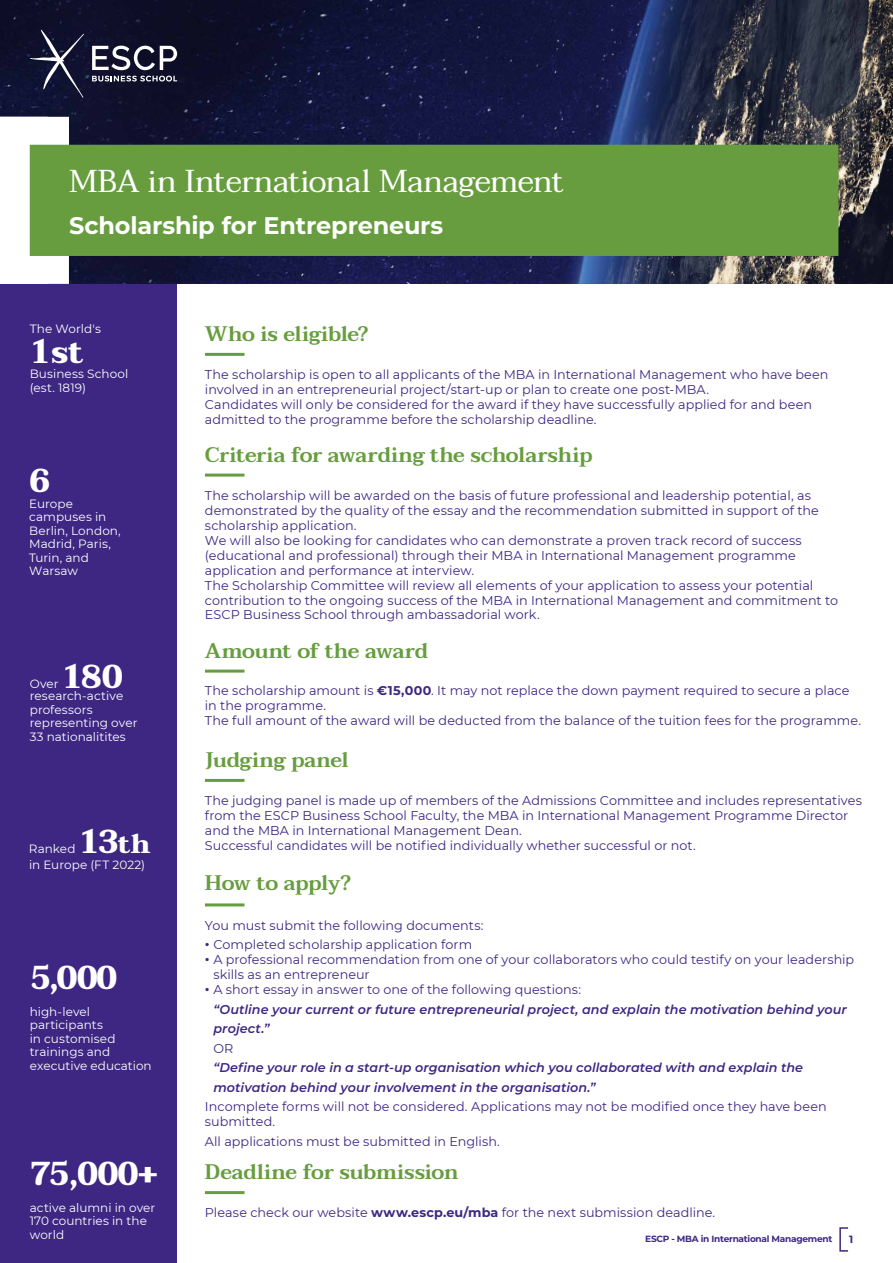
<style>
.page{position:relative;width:893px;height:1263px;background:#fff}
.page>*{position:absolute;margin:0;border:0;box-sizing:border-box;transform-origin:0 0}
.t1{font:700 33px "Taviraj";letter-spacing:-.03em;color:#fff}
.t2{font:31.5px "Taviraj";letter-spacing:-.01em;color:#fff}
.t3{font:700 24px "Montserrat";letter-spacing:-.005em;color:#fff}
.t4{font:600 21px "Taviraj";letter-spacing:-.01em;color:#679d3f}
.t5{font:12.75px/15px "Montserrat";letter-spacing:.005em;color:#3d2783}
.t6{font:italic 600 12.75px/19.5px "Montserrat";letter-spacing:.005em;color:#3d2783}
.t7{font:12px/13.5px "Montserrat";letter-spacing:.005em;color:#fff}
.t8{font:700 10.5px "Montserrat";color:#3d2783}
.t9{font:700 9px "Montserrat";letter-spacing:-.03em;color:#3d2783}
.s1{font-size:27px}
.s2{font-weight:700}
.s3{font-weight:700;font-style:normal}
.s4{font-weight:400;font-style:normal}
</style>
<div class="page">
<div style="left:839px;top:1227px;width:10px;height:24px;border:2px solid #3d2783"></div>
<div style="left:0;top:284px;width:176px;height:979px;background:#3d2783"></div>
<img style="left:0;top:0;width:893px;height:284px">
<div style="left:0;top:117px;width:84px;height:167px;border:30px solid #fff"></div>
<svg style="left:0;top:117px;width:63px;height:167px"></svg>
<div style="left:30px;top:145px;width:808px;height:111px;background:#679d3f"></div>
<hr style="left:205px;top:353px;width:39px;height:3px;background:#679d3f">
<hr style="left:205px;top:474px;width:39px;height:3px;background:#679d3f">
<hr style="left:205px;top:670px;width:39px;height:3px;background:#679d3f">
<hr style="left:205px;top:779px;width:39px;height:3px;background:#679d3f">
<hr style="left:205px;top:1191px;width:39px;height:3px;background:#679d3f">
<hr style="left:205px;top:903px;width:39px;height:3px;background:#679d3f">
<svg style="left:30px;top:30px;width:54px;height:68px;background:#2a2c47"></svg>
<svg style="left:92px;top:46px;width:85px;height:24px"></svg>
<svg style="left:92px;top:76px;width:85px;height:5px"></svg>
<h2 class="t2" style="left:69px;top:156px;width:497px">MBA in International Management</h2>
<h3 class="t3" style="left:69px;top:208px;width:376px">Scholarship for Entrepreneurs</h3>
<p class="t7" style="left:30px;top:321px;width:73px">The World's</p>
<h1 class="t1" style="left:30px;top:332px;width:56px">1st</h1>
<p class="t7" style="left:30px;top:367px;width:100px">Business School (est. 1819)</p>
<h1 class="t1" style="left:29px;top:462px;width:23px">6</h1>
<p class="t7" style="left:29px;top:496px;width:93px">Europe campuses in<br>Berlin, London,<br>Madrid, Paris,<br>Turin, and<br>Warsaw</p>
<h1 class="t1" style="left:62px;top:657px;width:63px">180</h1>
<p class="t7" style="left:30px;top:676px;width:31px">Over</p>
<p class="t7" style="left:30px;top:689px;width:109px">research-active professors representing over<br>33 nationalitites</p>
<p class="t7" style="left:29px;top:841px;width:48px">Ranked</p>
<h1 class="t1" style="left:79px;top:822px;width:73px">13<span class="s1">th</span></h1>
<p class="t7" style="left:29px;top:857px;width:118px">in Europe (FT 2022)</p>
<h1 class="t1" style="left:30px;top:959px;width:89px">5,000</h1>
<p class="t7" style="left:30px;top:1004px;width:123px">high-level participants<br>in customised trainings and executive education</p>
<h1 class="t1" style="left:30px;top:1154px;width:129px">75,000+</h1>
<p class="t7" style="left:30px;top:1200px;width:127px">active alumni in over<br>170 countries in the world</p>
<h3 class="t4" style="left:205px;top:321px;width:165px">Who is eligible?</h3>
<p class="t5" style="left:205px;top:366px;width:625px">The scholarship is open to all applicants of the MBA in International Management who have been involved in an entrepreneurial project/start-up or plan to create one post-MBA.<br>Candidates will only be considered for the award if they have successfully applied for and been admitted to the programme before the scholarship deadline.</p>
<h3 class="t4" style="left:205px;top:442px;width:389px">Criteria for awarding the scholarship</h3>
<p class="t5" style="left:205px;top:487px;width:635px">The scholarship will be awarded on the basis of future professional and leadership potential, as demonstrated by the quality of the essay and the recommendation submitted in support of the scholarship application.<br>We will also be looking for candidates who can demonstrate a proven track record of success (educational and professional) through their MBA in International Management programme application and performance at interview.<br>The Scholarship Committee will review all elements of your application to assess your potential contribution to the ongoing success of the MBA in International Management and commitment to ESCP Business School through ambassadorial work.</p>
<h3 class="t4" style="left:205px;top:638px;width:225px">Amount of the award</h3>
<p class="t5" style="left:205px;top:683px;width:658px">The scholarship amount is <span class="s2">€15,000</span>. It may not replace the down payment required to secure a place in the programme.<br>The full amount of the award will be deducted from the balance of the tuition fees for the programme.</p>
<h3 class="t4" style="left:205px;top:747px;width:145px">Judging panel</h3>
<p class="t5" style="left:205px;top:792px;width:659px">The judging panel is made up of members of the Admissions Committee and includes representatives from the ESCP Business School Faculty, the MBA in International Management Programme Director and the MBA in International Management Dean.<br>Successful candidates will be notified individually whether successful or not.</p>
<h3 class="t4" style="left:205px;top:870px;width:147px">How to apply?</h3>
<p class="t5" style="left:205px;top:917px;width:280px">You must submit the following documents:</p>
<p class="t5" style="left:205px;top:937px;width:269px"><span class="s2">•</span> Completed scholarship application form</p>
<p class="t5" style="left:213px;top:952px;width:642px;text-indent:-9px"><span class="s2">•</span> A professional recommendation from one of your collaborators who could testify on your leadership skills as an entrepreneur</p>
<p class="t6" style="left:213px;top:979px;width:635px;text-indent:-9px"><span class="s3">•</span> <span class="s4">A short essay in answer to one of the following questions:<br></span>“Outline your current or future entrepreneurial project, and explain the motivation behind your project.”</p>
<p class="t5" style="left:213px;top:1040px;width:21px">OR</p>
<p class="t6" style="left:213px;top:1057px;width:591px">“Define your role in a start-up organisation which you collaborated with and explain the motivation behind your involvement in the organisation.”</p>
<p class="t5" style="left:205px;top:1099px;width:623px">Incomplete forms will not be considered. Applications may not be modified once they have been submitted.</p>
<p class="t5" style="left:205px;top:1133px;width:296px">All applications must be submitted in English.</p>
<h3 class="t4" style="left:205px;top:1159px;width:255px">Deadline for submission</h3>
<p class="t5" style="left:205px;top:1204px;width:512px">Please check our website <span class="s2">www.escp.eu/mba</span> for the next submission deadline.</p>
<p class="t9" style="left:645px;top:1232px;width:189px">ESCP - MBA in International Management</p>
<p class="t8" style="left:849px;top:1232px;width:6px">1</p>
</div>
